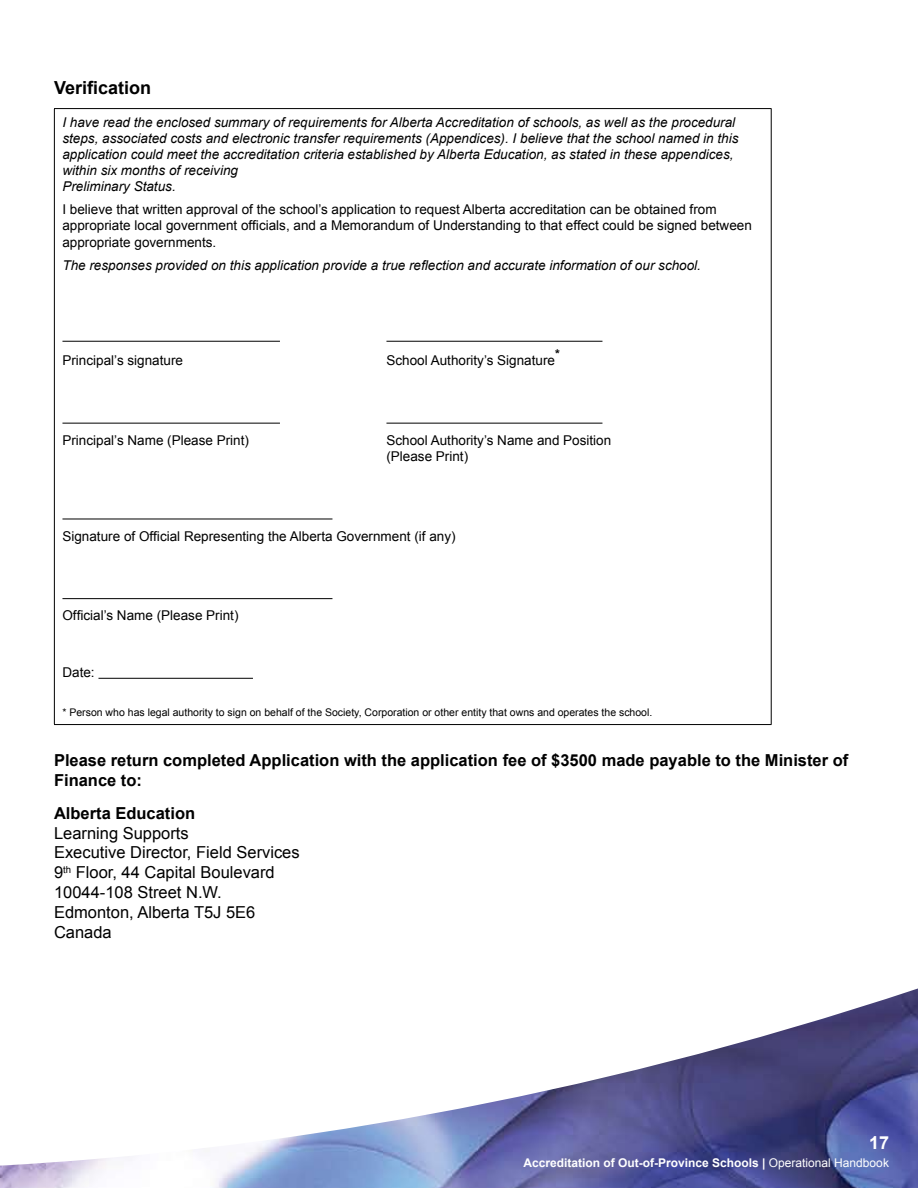
<style>
.page{position:relative;width:918px;height:1188px;background:#fff}
.page>*{position:absolute;margin:0;border:0;box-sizing:border-box;transform-origin:0 0}
.t1{font:700 18px "Arial";color:#000}
.t2{font:700 18px "Arial";color:#fff}
.t3{font:16.5px/19.8px "Arial";color:#000}
.t4{font:700 16.5px/19.8px "Arial";color:#000}
.t5{font:italic 13.5px/16.2px "Arial";color:#000}
.t6{font:13.5px/16.2px "Arial";color:#000}
.t7{font:700 12.3px "Arial";color:#000}
.t8{font:700 12px "Arial";color:#fff}
.t9{font:10.5px "Arial";color:#000}
.s1{font-weight:400}
</style>
<div class="page">
<img style="left:0;top:988px;width:918px;height:200px">
<hr style="left:54px;top:108px;width:718px;height:1px;background:#000">
<hr style="left:54px;top:109px;width:1px;height:615px;background:#000">
<hr style="left:771px;top:109px;width:1px;height:615px;background:#000">
<hr style="left:54px;top:724px;width:718px;height:1px;background:#000">
<hr style="left:62px;top:341px;width:218px;height:1px;background:#000">
<hr style="left:386px;top:341px;width:216px;height:1px;background:#000">
<hr style="left:62px;top:423px;width:218px;height:1px;background:#000">
<hr style="left:386px;top:423px;width:216px;height:1px;background:#000">
<hr style="left:62px;top:518px;width:270px;height:1px;background:#000">
<hr style="left:62px;top:598px;width:270px;height:1px;background:#000">
<hr style="left:98px;top:678px;width:155px;height:1px;background:#000">
<h1 class="t1" style="left:54px;top:78px;width:99px">Verification</h1>
<p class="t5" style="left:62px;top:114px;width:678px">I have read the enclosed summary of requirements for Alberta Accreditation of schools, as well as the procedural steps, associated costs and electronic transfer requirements (Appendices). I believe that the school named in this application could meet the accreditation criteria established by Alberta Education, as stated in these appendices, within six months of receiving<br>Preliminary Status.</p>
<p class="t6" style="left:62px;top:201px;width:691px">I believe that written approval of the school’s application to request Alberta accreditation can be obtained from appropriate local government officials, and a Memorandum of Understanding to that effect could be signed between appropriate governments.</p>
<p class="t5" style="left:62px;top:257px;width:640px">The responses provided on this application provide a true reflection and accurate information of our school.</p>
<p class="t7" style="left:555px;top:347px;width:6px">*</p>
<p class="t6" style="left:62px;top:352px;width:122px">Principal’s signature</p>
<p class="t6" style="left:386px;top:352px;width:170px">School Authority’s Signature</p>
<p class="t6" style="left:62px;top:432px;width:188px">Principal’s Name (Please Print)</p>
<p class="t6" style="left:386px;top:432px;width:226px">School Authority’s Name and Position (Please Print)</p>
<p class="t6" style="left:62px;top:528px;width:395px">Signature of Official Representing the Alberta Government (if any)</p>
<p class="t6" style="left:62px;top:607px;width:178px">Official’s Name (Please Print)</p>
<p class="t6" style="left:62px;top:664px;width:34px">Date:</p>
<p class="t9" style="left:62px;top:707px;width:591px">* Person who has legal authority to sign on behalf of the Society, Corporation or other entity that owns and operates the school.</p>
<p class="t4" style="left:54px;top:750px;width:796px">Please return completed Application with the application fee of $3500 made payable to the Minister of<br>Finance to:</p>
<p class="t4" style="left:54px;top:803px;width:143px">Alberta Education</p>
<p class="t3" style="left:54px;top:823px;width:247px">Learning Supports<br>Executive Director, Field Services<br>9<sup>th</sup> Floor, 44 Capital Boulevard<br>10044-108 Street N.W.<br>Edmonton, Alberta T5J 5E6<br>Canada</p>
<h1 class="t2" style="left:869px;top:1132px;width:22px">17</h1>
<p class="t8" style="left:524px;top:1156px;width:367px">Accreditation of Out-of-Province Schools | <span class="s1">Operational Handbook</span></p>
</div>
